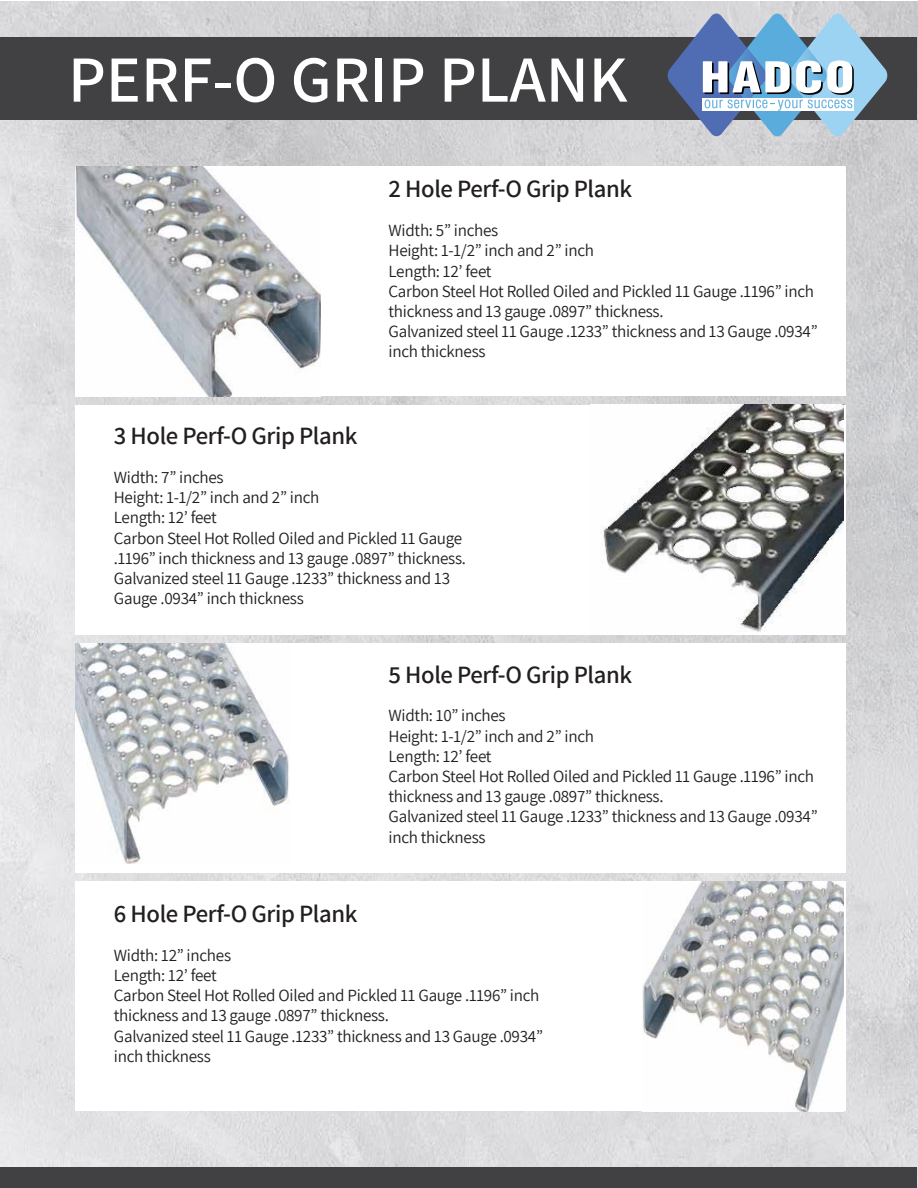
<style>
.page{position:relative;width:918px;height:1188px;background:#fff}
.page>*{position:absolute;margin:0;border:0;box-sizing:border-box;transform-origin:0 0}
.t1{font:600 65.85px "Assistant";color:#fff}
.t2{font:600 24.9px "Assistant";letter-spacing:-.015em;color:#231f20}
.t3{font:17.1px/20.2px "Assistant";letter-spacing:-.015em;color:#231f20}
</style>
<div class="page">
<img style="left:0;top:1px;width:918px;height:1187px">
<div style="left:75px;top:166px;width:770px;height:230px;background:#fff"></div>
<div style="left:75px;top:405px;width:770px;height:230px;background:#fff"></div>
<div style="left:75px;top:643px;width:770px;height:230px;background:#fff"></div>
<div style="left:75px;top:881px;width:770px;height:230px;background:#fff"></div>
<div style="left:0;top:37px;width:917px;height:83px;background:#414042"></div>
<div style="left:0;top:1167px;width:917px;height:21px;background:#414042"></div>
<img style="left:75px;top:166px;width:246px;height:230px">
<img style="left:601px;top:405px;width:242px;height:227px">
<img style="left:75px;top:643px;width:214px;height:221px">
<img style="left:643px;top:881px;width:200px;height:230px">
<svg style="left:667px;top:13px;width:221px;height:124px"></svg>
<p class="t1" style="left:68px;top:34px;width:561px">PERF-O GRIP PLANK</p>
<p class="t2" style="left:389px;top:172px;width:245px">2 Hole Perf-O Grip Plank</p>
<p class="t3" style="left:389px;top:220px;width:431px">Width: 5” inches<br>Height: 1-1/2” inch and 2” inch<br>Length: 12’ feet<br>Carbon Steel Hot Rolled Oiled and Pickled 11 Gauge .1196” inch thickness and 13 gauge .0897” thickness.<br>Galvanized steel 11 Gauge .1233” thickness and 13 Gauge .0934” inch thickness</p>
<p class="t2" style="left:114px;top:419px;width:245px">3 Hole Perf-O Grip Plank</p>
<p class="t3" style="left:114px;top:466px;width:354px">Width: 7” inches<br>Height: 1-1/2” inch and 2” inch<br>Length: 12’ feet<br>Carbon Steel Hot Rolled Oiled and Pickled 11 Gauge .1196” inch thickness and 13 gauge .0897” thickness.<br>Galvanized steel 11 Gauge .1233” thickness and 13<br>Gauge .0934” inch thickness</p>
<p class="t2" style="left:389px;top:657px;width:245px">5 Hole Perf-O Grip Plank</p>
<p class="t3" style="left:389px;top:705px;width:431px">Width: 10” inches<br>Height: 1-1/2” inch and 2” inch<br>Length: 12’ feet<br>Carbon Steel Hot Rolled Oiled and Pickled 11 Gauge .1196” inch thickness and 13 gauge .0897” thickness.<br>Galvanized steel 11 Gauge .1233” thickness and 13 Gauge .0934” inch thickness</p>
<p class="t2" style="left:114px;top:897px;width:245px">6 Hole Perf-O Grip Plank</p>
<p class="t3" style="left:114px;top:944px;width:431px">Width: 12” inches<br>Length: 12’ feet<br>Carbon Steel Hot Rolled Oiled and Pickled 11 Gauge .1196” inch thickness and 13 gauge .0897” thickness.<br>Galvanized steel 11 Gauge .1233” thickness and 13 Gauge .0934” inch thickness</p>
</div>
